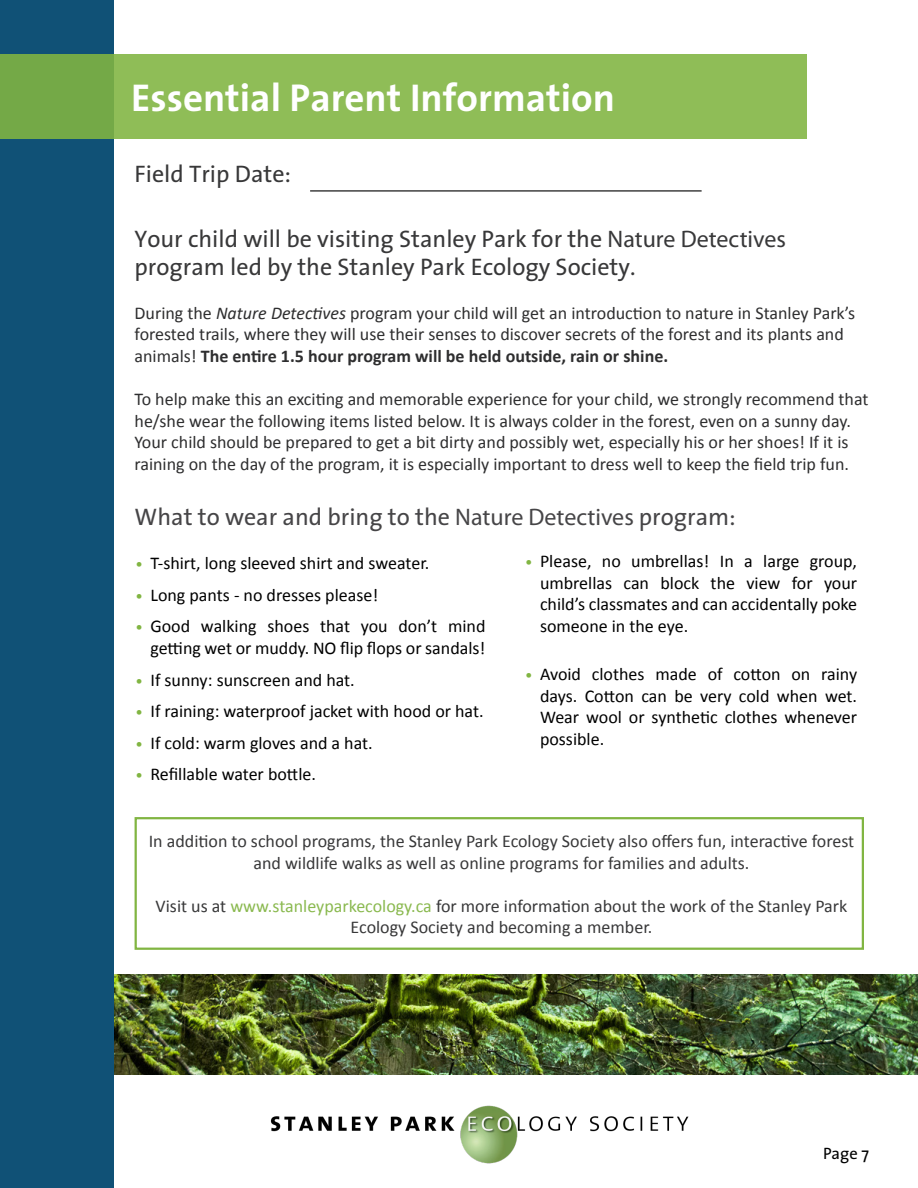
<style>
.page{position:relative;width:918px;height:1188px;background:#fff}
.page>*{position:absolute;margin:0;border:0;box-sizing:border-box;transform-origin:0 0}
.t1{font:700 39px "The Sans";color:#fff}
.t2{font:24px/28.8px "The Sans";color:#383839}
.t3{font:24px "The Sans";color:#464547}
.t4{font:18px/21.6px "Calibri";color:#2e2e2f}
.t5{font:18px/21.6px "Calibri";color:#000;text-align:justify}
.t6{font:18px/21.6px "Calibri";color:#383839;text-align:center}
.t7{font:16.5px "The Sans";color:#000}
.s1{font-family:"Myriad Pro"}
.s2{font-style:italic}
.s3{font-weight:700}
.s4{font-size:15px;color:#81b542}
.s5{color:#8ab94f}
</style>
<div class="page">
<div style="left:0;top:0;width:114px;height:1188px;background:#105176"></div>
<img style="left:270px;top:1105px;width:419px;height:59px">
<img style="left:114px;top:974px;width:804px;height:101px">
<svg style="left:0;top:54px;width:807px;height:85px;background:#8bba54"></svg>
<div style="left:135px;top:817px;width:729px;height:133px;border:2px solid #81b542"></div>
<hr style="left:310px;top:190px;width:392px;height:1px;background:#000">
<h1 class="t1" style="left:131px;top:65px;width:485px">Essential Parent Information</h1>
<h2 class="t2" style="left:135px;top:159px;width:158px">Field Trip Date:</h2>
<h2 class="t2" style="left:135px;top:223px;width:653px">Your child will be visiting Stanley Park for the <span class="s1">Nature Detectives </span>program led by the Stanley Park Ecology Society.</h2>
<p class="t4" style="left:135px;top:301px;width:722px">During the <span class="s2">Nature Detectives</span> program your child will get an introduction to nature in Stanley Park’s forested trails, where they will use their senses to discover secrets of the forest and its plants and animals! <span class="s3">The entire 1.5 hour program will be held outside, rain or shine.</span></p>
<p class="t4" style="left:135px;top:387px;width:735px">To help make this an exciting and memorable experience for your child, we strongly recommend that he/she wear the following items listed below. It is always colder in the forest, even on a sunny day.<br>Your child should be prepared to get a bit dirty and possibly wet, especially his or her shoes! If it is raining on the day of the program, it is especially important to dress well to keep the field trip fun.</p>
<h2 class="t3" style="left:135px;top:497px;width:602px">What to wear and bring to the <span class="s1">Nature Detectives</span> program:</h2>
<p class="t5" style="left:135px;top:552px;width:295px"><span class="s4">•</span> T-shirt, long sleeved shirt and sweater.</p>
<p class="t5" style="left:135px;top:583px;width:244px"><span class="s4">•</span> Long pants - no dresses please!</p>
<p class="t5" style="left:135px;top:615px;width:352px;text-align:right"><span class="s4">•</span> Good walking shoes that you don’t mind getting wet or muddy. NO flip flops or sandals!</p>
<p class="t5" style="left:135px;top:668px;width:221px"><span class="s4">•</span> If sunny: sunscreen and hat.</p>
<p class="t5" style="left:135px;top:699px;width:350px"><span class="s4">•</span> If raining: waterproof jacket with hood or hat.</p>
<p class="t5" style="left:135px;top:731px;width:239px"><span class="s4">•</span> If cold: warm gloves and a hat.</p>
<p class="t5" style="left:135px;top:762px;width:182px"><span class="s4">•</span> Refillable water bottle.</p>
<p class="t5" style="left:540px;top:550px;width:319px;text-indent:-15px"><span class="s4">•</span> Please, no umbrellas! In a large group, umbrellas can block the view for your child’s classmates and can accidentally poke someone in the eye.</p>
<p class="t5" style="left:540px;top:662px;width:319px;text-indent:-15px"><span class="s4">•</span> Avoid clothes made of cotton on rainy days. Cotton can be very cold when wet.<br>Wear wool or synthetic clothes whenever possible.</p>
<p class="t6" style="left:149px;top:829px;width:707px">In addition to school programs, the Stanley Park Ecology Society also offers fun, interactive forest and wildlife walks as well as online programs for families and adults.</p>
<p class="t6" style="left:156px;top:894px;width:693px">Visit us at <span class="s5">www.stanleyparkecology.ca</span> for more information about the work of the Stanley Park<br>Ecology Society and becoming a member.</p>
<p class="t7" style="left:823px;top:1139px;width:47px">Page 7</p>
</div>
